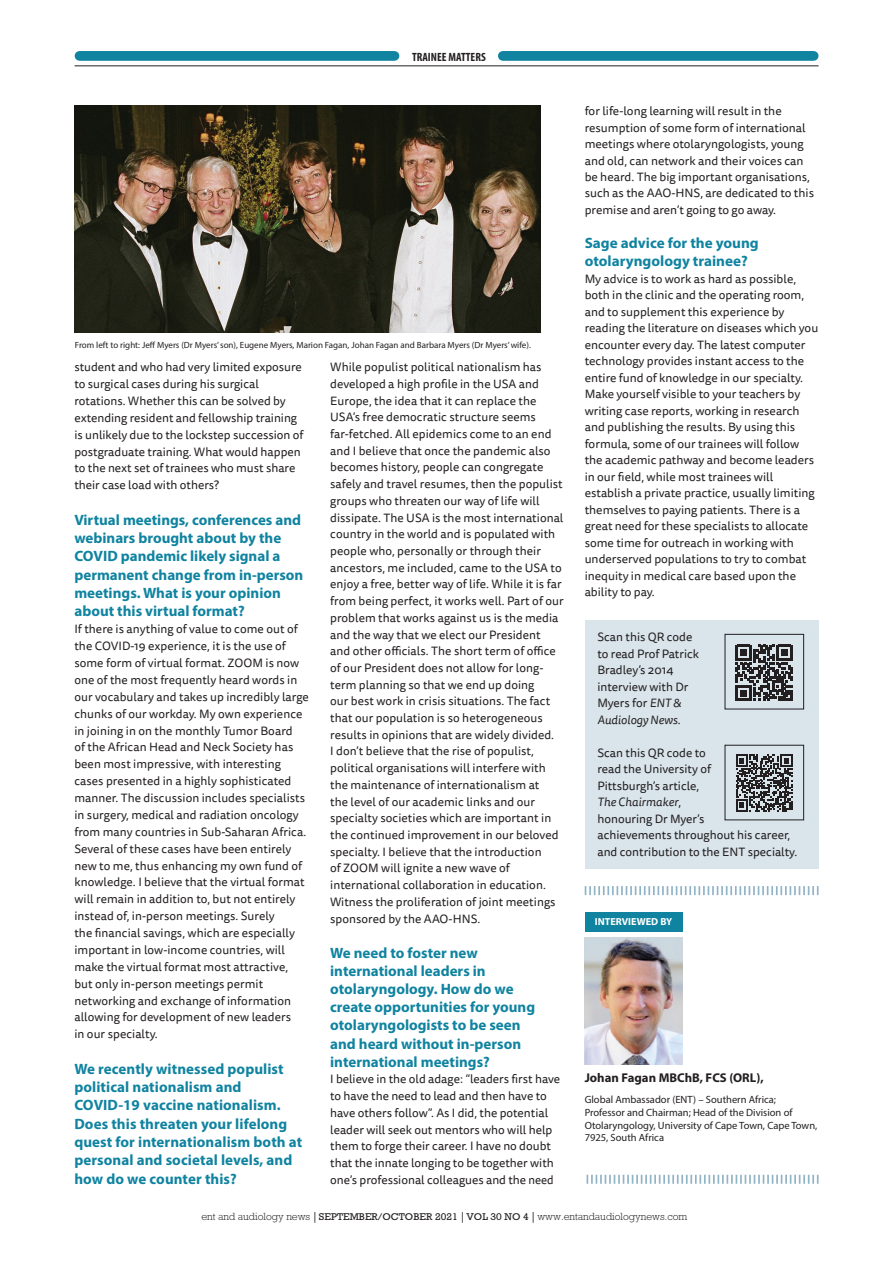
<style>
.page{position:relative;width:893px;height:1263px;background:#fff}
.page>*{position:absolute;margin:0;border:0;box-sizing:border-box;transform-origin:0 0}
.Feature_Subhead{font:700 15px/18.3px "Myriad Pro";color:#0f83a0}
.feature_Author_name{font:700 12.75px "Myriad Pro";color:#231f20}
.feature_body_no_inde{font:12px/16.6px "Tisa Sans Pro";color:#231f20}
.t1{font:700 condensed 12px "Myriad Pro";color:#231f20}
.feature_author_bioda{font:10.5px/12.6px "Myriad Pro";color:#231f20}
.t2{font:300 10.5px "Rockwell";color:#231f20}
.t3{font:700 10.2px "Myriad Pro";color:#fff}
.feature_Caption{font:9px "Myriad Pro";color:#231f20}
.s1{font-style:italic}
.s2{font-family:"Adobe Caslon Pro";font-weight:700}
.s3{font-weight:400;font-size:10.05px}
</style>
<div class="page">
<hr style="left:75px;top:66px;width:744px;height:1px;background:#231f20">
<div style="left:79px;top:51px;width:315px;height:10px;background:#0f83a0"></div>
<div style="left:503px;top:51px;width:311px;height:10px;background:#0f83a0"></div>
<img style="left:585px;top:937px;width:97px;height:128px">
<svg style="left:585px;top:886px;width:234px;height:9px"></svg>
<svg style="left:587px;top:1175px;width:232px;height:9px"></svg>
<div style="left:585px;top:912px;width:97px;height:19px;background:#0f83a0"></div>
<img style="left:74px;top:106px;width:467px;height:226px">
<div style="left:585px;top:620px;width:234px;height:248px;background:#d9e4eb"></div>
<div style="left:725px;top:634px;width:79px;height:75px;border:1px solid #231f20"></div>
<div style="left:725px;top:745px;width:79px;height:75px;border:1px solid #231f20"></div>
<svg style="left:735px;top:645px;width:57px;height:56px"></svg>
<svg style="left:736px;top:755px;width:56px;height:56px"></svg>
<p class="t1" style="left:412px;top:49px;width:75px">TRAINEE MATTERS</p>
<p class="feature_body_no_inde" style="left:585px;top:103px;width:231px">for life-long learning will result in the resumption of some form of international meetings where otolaryngologists, young and old, can network and their voices can be heard. The big important organisations, such as the AAO-HNS, are dedicated to this premise and aren’t going to go away.</p>
<p class="Feature_Subhead" style="left:585px;top:234px;width:176px">Sage advice for the young otolaryngology trainee?</p>
<p class="feature_body_no_inde" style="left:585px;top:271px;width:235px">My advice is to work as hard as possible, both in the clinic and the operating room, and to supplement this experience by reading the literature on diseases which you encounter every day. The latest computer technology provides instant access to the entire fund of knowledge in our specialty.<br>Make yourself visible to your teachers by writing case reports, working in research and publishing the results. By using this formula, some of our trainees will follow the academic pathway and become leaders in our field, while most trainees will establish a private practice, usually limiting themselves to paying patients. There is a great need for these specialists to allocate some time for outreach in working with underserved populations to try to combat inequity in medical care based upon the ability to pay.</p>
<p class="feature_Caption" style="left:75px;top:339px;width:457px">From left to right: Jeff Myers (Dr Myers’ son), Eugene Myers, Marion Fagan, Johan Fagan and Barbara Myers (Dr Myers’ wife).</p>
<p class="feature_body_no_inde" style="left:74px;top:359px;width:231px">student and who had very limited exposure to surgical cases during his surgical rotations. Whether this can be solved by extending resident and fellowship training is unlikely due to the lockstep succession of postgraduate training. What would happen to the next set of trainees who must share their case load with others?</p>
<p class="Feature_Subhead" style="left:74px;top:510px;width:230px">Virtual meetings, conferences and webinars brought about by the<br>COVID pandemic likely signal a permanent change from in-person meetings. What is your opinion about this virtual format?</p>
<p class="feature_body_no_inde" style="left:74px;top:621px;width:236px">If there is anything of value to come out of the COVID-19 experience, it is the use of some form of virtual format. ZOOM is now one of the most frequently heard words in our vocabulary and takes up incredibly large chunks of our workday. My own experience in joining in on the monthly Tumor Board<br>of the African Head and Neck Society has been most impressive, with interesting cases presented in a highly sophisticated manner. The discussion includes specialists in surgery, medical and radiation oncology from many countries in Sub-Saharan Africa.<br>Several of these cases have been entirely new to me, thus enhancing my own fund of knowledge. I believe that the virtual format will remain in addition to, but not entirely instead of, in-person meetings. Surely<br>the financial savings, which are especially important in low-income countries, will make the virtual format most attractive, but only in-person meetings permit networking and exchange of information allowing for development of new leaders<br>in our specialty.</p>
<p class="Feature_Subhead" style="left:74px;top:1059px;width:229px">We recently witnessed populist political nationalism and<br>COVID-19 vaccine nationalism.<br>Does this threaten your lifelong quest for internationalism both at personal and societal levels, and how do we counter this?</p>
<p class="feature_body_no_inde" style="left:330px;top:359px;width:235px">While populist political nationalism has developed a high profile in the USA and Europe, the idea that it can replace the USA’s free democratic structure seems far-fetched. All epidemics come to an end and I believe that once the pandemic also becomes history, people can congregate safely and travel resumes, then the populist groups who threaten our way of life will dissipate. The USA is the most international country in the world and is populated with people who, personally or through their ancestors, me included, came to the USA to enjoy a free, better way of life. While it is far from being perfect, it works well. Part of our problem that works against us is the media and the way that we elect our President and other officials. The short term of office of our President does not allow for long&shy;term planning so that we end up doing<br>our best work in crisis situations. The fact that our population is so heterogeneous results in opinions that are widely divided.<br>I don’t believe that the rise of populist, political organisations will interfere with the maintenance of internationalism at<br>the level of our academic links and our specialty societies which are important in the continued improvement in our beloved specialty. I believe that the introduction<br>of ZOOM will ignite a new wave of international collaboration in education.<br>Witness the proliferation of joint meetings sponsored by the AAO-HNS.</p>
<p class="Feature_Subhead" style="left:330px;top:943px;width:206px">We need to foster new international leaders in otolaryngology. How do we create opportunities for young otolaryngologists to be seen and heard without in-person international meetings?</p>
<p class="feature_body_no_inde" style="left:330px;top:1071px;width:231px">I believe in the old adage: “leaders first have to have the need to lead and then have to have others follow”. As I did, the potential leader will seek out mentors who will help them to forge their career. I have no doubt that the innate longing to be together with one’s professional colleagues and the need</p>
<p class="feature_Author_name" style="left:585px;top:1070px;width:180px">Johan Fagan MBChB, FCS (ORL),</p>
<p class="feature_body_no_inde" style="left:597px;top:629px;width:103px">Scan this QR code to read Prof Patrick<br>Bradley’s 2014 interview with Dr<br>Myers for <span class="s1">ENT &amp;<br>Audiology News</span>.</p>
<p class="feature_body_no_inde" style="left:597px;top:745px;width:201px">Scan this QR code to<br>read the University of<br>Pittsburgh’s article,<br><span class="s1">The Chairmaker</span>,<br>honouring Dr Myer’s<br>achievements throughout his career, and contribution to the ENT specialty.</p>
<p class="t3" style="left:595px;top:915px;width:79px">INTERVIEWED BY</p>
<p class="feature_author_bioda" style="left:585px;top:1093px;width:234px">Global Ambassador (ENT) – Southern Africa; Professor and Chairman; Head of the Division of Otolaryngology, University of Cape Town, Cape Town, 7925, South Africa</p>
<p class="t2" style="left:201px;top:1210px;width:487px">ent and audiology news <span class="s2">|</span> <span class="s3">SEPTEMBER/OCTOBER 2021</span> <span class="s2">|</span> <span class="s3">VOL 30 NO 4</span> <span class="s2">|</span> www.entandaudiologynews.com</p>
</div>
